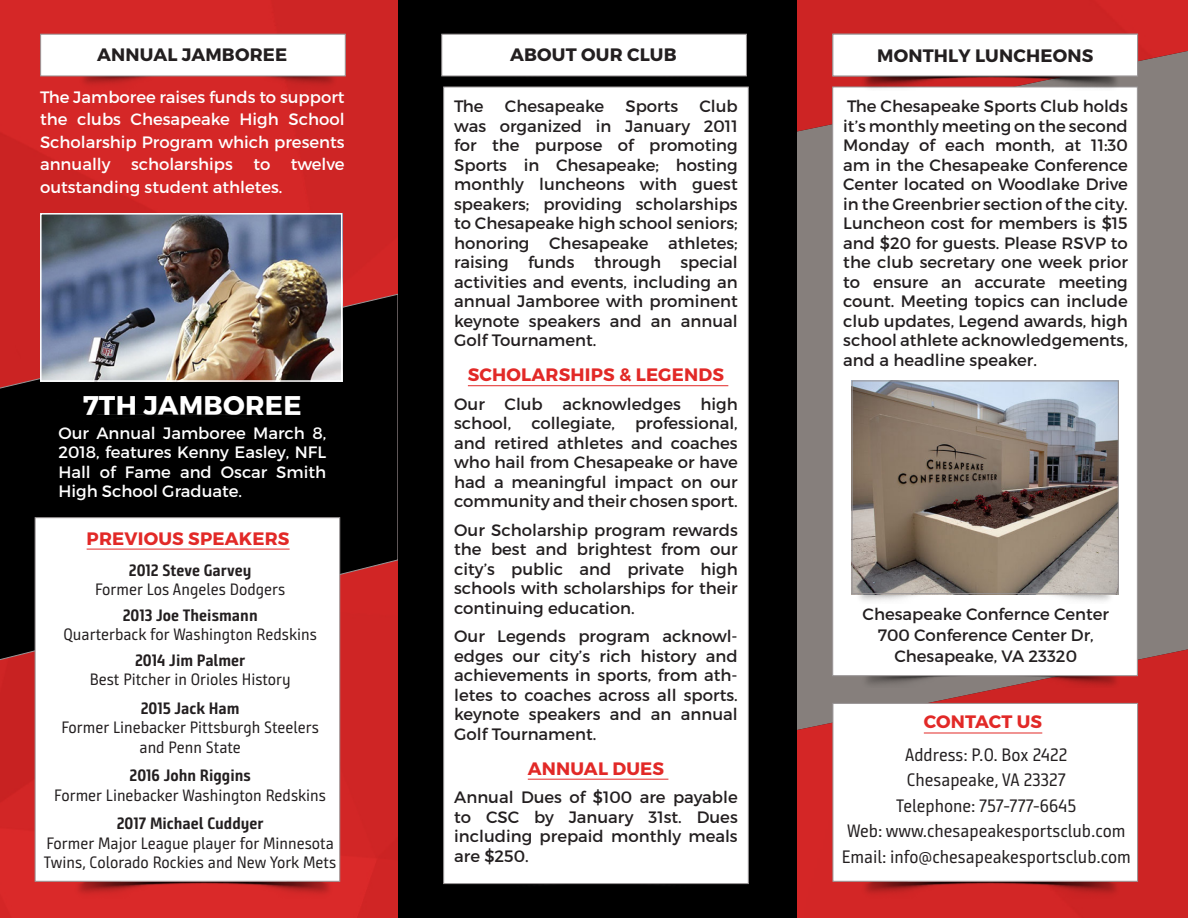
<style>
.page{position:relative;width:1188px;height:918px;background:#fff}
.page>*{position:absolute;margin:0;border:0;box-sizing:border-box;transform-origin:0 0}
.t1{font:700 27px "Montserrat";letter-spacing:.01em;color:#fff}
.t2{font:18px "Bunday Sans";color:#231f20}
.LEAGUE{font:700 18px "Montserrat";letter-spacing:.01em;color:#e22927}
.t3{font:700 18px "Montserrat";letter-spacing:.01em;color:#231f20}
.minion_text{font:16.5px/19.5px "Montserrat";color:#231f20;text-align:justify}
.minion_text-2{font:16.5px/22.5px "Montserrat";color:#fff;text-align:justify}
.minion_text-3{font:16.5px/19.5px "Bunday Sans";color:#231f20}
.minion_text-4{font:700 16.5px "Bunday Sans";color:#231f20}
</style>
<div class="page">
<div style="left:797px;top:0;width:391px;height:918px;background:#867f7c"></div>
<img style="left:797px;top:649px;width:391px;height:269px">
<img style="left:797px;top:0;width:391px;height:132px">
<div style="left:0;top:0;width:398px;height:918px;background:#d32627"></div>
<svg style="left:0;top:293px;width:398px;height:371px;background:#210606"></svg>
<div style="left:398px;top:0;width:399px;height:918px;background:#000"></div>
<img style="left:50px;top:56px;width:305px;height:34px">
<img style="left:441px;top:76px;width:306px;height:11px">
<div style="left:40px;top:34px;width:306px;height:42px;background:#fff;border:1px solid #999596"></div>
<div style="left:441px;top:34px;width:306px;height:42px;background:#fff;border:1px solid #999596"></div>
<img style="left:833px;top:882px;width:305px;height:17px">
<div style="left:833px;top:703px;width:305px;height:179px;background:#fff;border:1px solid #999596"></div>
<hr style="left:924px;top:733px;width:118px;height:1px;background:#e22927">
<img style="left:832px;top:676px;width:306px;height:12px">
<div style="left:832px;top:87px;width:306px;height:589px;background:#fff;border:1px solid #999596"></div>
<img style="left:833px;top:76px;width:305px;height:14px">
<div style="left:833px;top:34px;width:305px;height:42px;background:#fff;border:1px solid #999596"></div>
<img style="left:854px;top:594px;width:265px;height:7px">
<img style="left:854px;top:382px;width:263px;height:210px">
<div style="left:852px;top:380px;width:267px;height:214px;border:1px solid #999596"></div>
<img style="left:444px;top:884px;width:305px;height:1px">
<div style="left:443px;top:87px;width:306px;height:797px;background:#fff;border:1px solid #999596"></div>
<hr style="left:468px;top:385px;width:260px;height:1px;background:#e22927">
<hr style="left:528px;top:779px;width:140px;height:1px;background:#e22927">
<img style="left:43px;top:216px;width:296px;height:163px">
<div style="left:40px;top:213px;width:302px;height:169px;border:2px solid #fff"></div>
<img style="left:45px;top:865px;width:306px;height:34px">
<div style="left:35px;top:517px;width:305px;height:365px;background:#fff;border:1px solid #999596"></div>
<hr style="left:87px;top:549px;width:203px;height:1px;background:#e22927">
<div style="left:49px;top:398px;width:278px;height:32px;background:#000"></div>
<p class="t3" style="left:97px;top:44px;width:192px">ANNUAL JAMBOREE</p>
<p class="minion_text-2" style="left:40px;top:86px;width:306px">The Jamboree raises funds to support the clubs Chesapeake High School Scholarship Program which presents annually scholarships to twelve outstanding student athletes.</p>
<p class="t1" style="left:83px;top:389px;width:220px">7TH JAMBOREE</p>
<p class="minion_text-2" style="left:58px;top:423px;width:269px;line-height:19.5px">Our Annual Jamboree March 8, 2018, features Kenny Easley, NFL Hall of Fame and Oscar Smith High School Graduate.</p>
<p class="LEAGUE" style="left:87px;top:527px;width:204px">PREVIOUS SPEAKERS</p>
<p class="minion_text-4" style="left:129px;top:560px;width:124px">2012 Steve Garvey</p>
<p class="minion_text-3" style="left:95px;top:580px;width:192px">Former Los Angeles Dodgers</p>
<p class="minion_text-4" style="left:123px;top:605px;width:137px">2013 Joe Theismann</p>
<p class="minion_text-3" style="left:63px;top:625px;width:255px">Quarterback for Washington Redskins</p>
<p class="minion_text-4" style="left:135px;top:650px;width:112px">2014 Jim Palmer</p>
<p class="minion_text-3" style="left:90px;top:670px;width:203px">Best Pitcher in Orioles History</p>
<p class="minion_text-4" style="left:141px;top:698px;width:101px">2015 Jack Ham</p>
<p class="minion_text-3" style="left:61px;top:718px;width:259px">Former Linebacker Pittsburgh Steelers</p>
<p class="minion_text-3" style="left:140px;top:737px;width:103px">and Penn State</p>
<p class="minion_text-4" style="left:129px;top:765px;width:123px">2016 John Riggins</p>
<p class="minion_text-3" style="left:54px;top:785px;width:273px">Former Linebacker Washington Redskins</p>
<p class="minion_text-4" style="left:117px;top:813px;width:149px">2017 Michael Cuddyer</p>
<p class="minion_text-3" style="left:44px;top:833px;width:294px">Former Major League player for Minnesota<br>Twins, Colorado Rockies and New York Mets</p>
<p class="t3" style="left:510px;top:44px;width:168px">ABOUT OUR CLUB</p>
<p class="minion_text" style="left:454px;top:97px;width:285px;text-indent:245px">Club was organized in January 2011 for the purpose of promoting Sports in Chesapeake; hosting monthly luncheons with guest speakers; providing scholarships to Chesapeake high school seniors; honoring Chesapeake athletes; raising funds through special activities and events, including an annual Jamboree with prominent keynote speakers and an annual Golf Tournament.</p>
<p class="LEAGUE" style="left:468px;top:364px;width:258px">SCHOLARSHIPS &amp; LEGENDS</p>
<p class="minion_text" style="left:454px;top:394px;width:285px">Our Club acknowledges high school, collegiate, professional, and retired athletes and coaches who hail from Chesapeake or have had a meaningful impact on our community and their chosen sport.</p>
<p class="minion_text" style="left:454px;top:520px;width:285px">Our Scholarship program rewards the best and brightest from our city’s public and private high schools with scholarships for their continuing education.</p>
<p class="minion_text" style="left:454px;top:627px;width:285px">Our Legends program acknowl&shy;edges our city’s rich history and achievements in sports, from ath&shy;letes to coaches across all sports. keynote speakers and an annual Golf Tournament.</p>
<p class="LEAGUE" style="left:528px;top:757px;width:138px">ANNUAL DUES</p>
<p class="minion_text" style="left:454px;top:788px;width:285px">Annual Dues of $100 are payable to CSC by January 31st. Dues including prepaid monthly meals are $250.</p>
<p class="minion_text" style="left:454px;top:97px;width:31px">The</p>
<p class="minion_text" style="left:505px;top:97px;width:101px">Chesapeake</p>
<p class="minion_text" style="left:625px;top:97px;width:54px">Sports</p>
<p class="t3" style="left:877px;top:44px;width:218px">MONTHLY LUNCHEONS</p>
<p class="minion_text" style="left:843px;top:97px;width:286px">The Chesapeake Sports Club holds it’s monthly meeting on the second Monday of each month, at 11:30 am in the Chesapeake Conference Center located on Woodlake Drive in the Greenbrier section of the city.<br>Luncheon cost for members is $15 and $20 for guests. Please RSVP to the club secretary one week prior to ensure an accurate meeting count. Meeting topics can include club updates, Legend awards, high school athlete acknowledgements, and a headline speaker.</p>
<p class="minion_text" style="left:863px;top:604px;width:248px">Chesapeake Confernce Center</p>
<p class="minion_text" style="left:878px;top:625px;width:218px">700 Conference Center Dr,</p>
<p class="minion_text" style="left:894px;top:646px;width:184px">Chesapeake, VA 23320</p>
<p class="LEAGUE" style="left:924px;top:711px;width:120px">CONTACT US</p>
<p class="t2" style="left:905px;top:744px;width:164px">Address: P.O. Box 2422</p>
<p class="t2" style="left:907px;top:769px;width:161px">Chesapeake, VA 23327</p>
<p class="t2" style="left:896px;top:795px;width:182px">Telephone: 757-777-6645</p>
<p class="t2" style="left:847px;top:820px;width:280px">Web: www.chesapeakesportsclub.com</p>
<p class="t2" style="left:842px;top:846px;width:291px">Email: info@chesapeakesportsclub.com</p>
</div>
